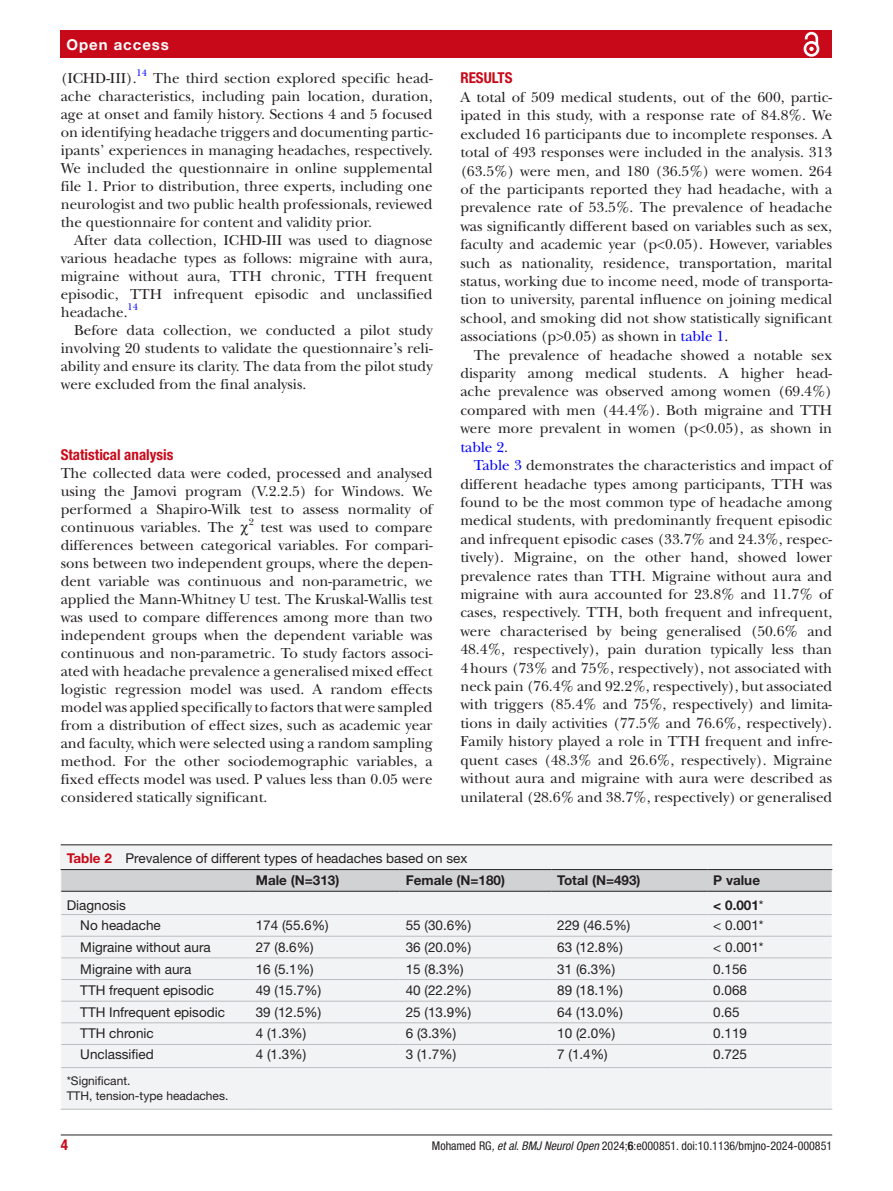
<style>
.page{position:relative;width:893px;height:1191px;background:#fff}
.page>*{position:absolute;margin:0;border:0;box-sizing:border-box;transform-origin:0 0}
.t1{font:15px/18.5px "New Baskerville";color:#231f20;text-align:justify}
.t2{font:700 condensed 15px "Helvetica Neue LT Std";color:#c80919}
.t3{font:700 15px "Helvetica Neue LT Std";letter-spacing:.065em;color:#fff}
.t4{font:13.5px/22px "Helvetica Neue LT Std";color:#231f20}
.t5{font:700 13.5px "Helvetica Neue LT Std";color:#231f20}
.t6{font:condensed 12px "Helvetica Neue LT Std";color:#231f20}
.t7{font:12px/15px "Helvetica Neue LT Std";color:#231f20}
.t8{font:9.9px "New Baskerville";color:#00f}
.s1{color:#00f}
.s2{font-weight:700;color:#c80919}
.s3{font-weight:700}
.s4{font-weight:400}
.s5{font-style:italic}
</style>
<div class="page">
<hr style="left:61px;top:1134px;width:771px;height:1px;background:#231f20">
<div style="left:61px;top:31px;width:771px;height:27px;background:#c80919"></div>
<svg style="left:803px;top:31px;width:17px;height:26px"></svg>
<div style="left:61px;top:845px;width:771px;height:264px;background:#f2f3f4"></div>
<hr style="left:61px;top:844px;width:771px;height:1px;background:#231f20">
<hr style="left:250px;top:1067px;width:150px;height:1px;background:#bcbdc0">
<hr style="left:400px;top:1067px;width:151px;height:1px;background:#bcbdc0">
<hr style="left:551px;top:1067px;width:156px;height:1px;background:#bcbdc0">
<hr style="left:707px;top:1067px;width:125px;height:1px;background:#bcbdc0">
<hr style="left:61px;top:1067px;width:189px;height:1px;background:#bcbdc0">
<hr style="left:61px;top:1109px;width:189px;height:1px;background:#bcbdc0">
<hr style="left:250px;top:1109px;width:150px;height:1px;background:#bcbdc0">
<hr style="left:400px;top:1109px;width:151px;height:1px;background:#bcbdc0">
<hr style="left:551px;top:1109px;width:156px;height:1px;background:#bcbdc0">
<hr style="left:707px;top:1109px;width:125px;height:1px;background:#bcbdc0">
<svg style="left:60px;top:869px;width:773px;height:176px"></svg>
<p class="t3" style="left:66px;top:35px;width:104px">Open access</p>
<p class="t1" style="left:61px;top:69px;width:77px">(ICHD-III).</p>
<p class="t8" style="left:137px;top:67px;width:12px">14</p>
<p class="t1" style="left:61px;top:69px;width:373px;line-height:18px;text-indent:92px">The third section explored specific head&shy;ache characteristics, including pain location, duration, age at onset and family history. Sections 4 and 5 focused on identifying headache triggers and documenting partic&shy;ipants’ experiences in managing headaches, respectively.<br>We included the questionnaire in online supplemental file 1. Prior to distribution, three experts, including one neurologist and two public health professionals, reviewed the questionnaire for content and validity prior.</p>
<p class="t1" style="left:61px;top:231px;width:373px;line-height:18px;text-indent:14px">After data collection, ICHD-III was used to diagnose various headache types as follows: migraine with aura, migraine without aura, TTH chronic, TTH frequent episodic, TTH infrequent episodic and unclassified headache.</p>
<p class="t8" style="left:128px;top:301px;width:12px">14</p>
<p class="t1" style="left:61px;top:321px;width:373px;line-height:18px;text-indent:14px">Before data collection, we conducted a pilot study involving 20 students to validate the questionnaire’s reli&shy;ability and ensure its clarity. The data from the pilot study were excluded from the final analysis.</p>
<p class="t2" style="left:61px;top:445px;width:114px">Statistical analysis</p>
<p class="t1" style="left:61px;top:464px;width:373px;line-height:18px">The collected data were coded, processed and analysed using the Jamovi program (V.2.2.5) for Windows. We performed a Shapiro-Wilk test to assess normality of continuous variables. The <sup>2</sup> test was used to compare differences between categorical variables. For compari&shy;sons between two independent groups, where the depen&shy;dent variable was continuous and non-parametric, we applied the Mann-Whitney U test. The Kruskal-Wallis test was used to compare differences among more than two independent groups when the dependent variable was continuous and non-parametric. To study factors associ&shy;ated with headache prevalence a generalised mixed effect logistic regression model was used. A random effects model was applied specifically to factors that were sampled from a distribution of effect sizes, such as academic year and faculty, which were selected using a random sampling method. For the other sociodemographic variables, a fixed effects model was used. P values less than 0.05 were considered statically significant.</p>
<p class="t2" style="left:460px;top:69px;width:54px">RESULTS</p>
<p class="t1" style="left:460px;top:88px;width:373px">A total of 509 medical students, out of the 600, partic&shy;ipated in this study, with a response rate of 84.8%. We excluded 16 participants due to incomplete responses. A total of 493 responses were included in the analysis. 313 (63.5%) were men, and 180 (36.5%) were women. 264 of the participants reported they had headache, with a prevalence rate of 53.5%. The prevalence of headache was significantly different based on variables such as sex, faculty and academic year (p&lt;0.05). However, variables such as nationality, residence, transportation, marital status, working due to income need, mode of transporta&shy;tion to university, parental influence on joining medical school, and smoking did not show statistically significant associations (p&gt;0.05) as shown in <span class="s1">table 1</span>.</p>
<p class="t1" style="left:460px;top:346px;width:373px;text-indent:14px">The prevalence of headache showed a notable sex disparity among medical students. A higher head&shy;ache prevalence was observed among women (69.4%) compared with men (44.4%). Both migraine and TTH were more prevalent in women (p&lt;0.05), as shown in <span class="s1">table 2</span>.</p>
<p class="t1" style="left:460px;top:456px;width:373px;text-indent:14px"><span class="s1">Table 3</span> demonstrates the characteristics and impact of different headache types among participants, TTH was found to be the most common type of headache among medical students, with predominantly frequent episodic and infrequent episodic cases (33.7% and 24.3%, respec&shy;tively). Migraine, on the other hand, showed lower prevalence rates than TTH. Migraine without aura and migraine with aura accounted for 23.8% and 11.7% of cases, respectively. TTH, both frequent and infrequent, were characterised by being generalised (50.6% and 48.4%, respectively), pain duration typically less than 4hours (73% and 75%, respectively), not associated with neck pain (76.4% and 92.2%, respectively), but associated with triggers (85.4% and 75%, respectively) and limita&shy;tions in daily activities (77.5% and 76.6%, respectively).<br>Family history played a role in TTH frequent and infre&shy;quent cases (48.3% and 26.6%, respectively). Migraine without aura and migraine with aura were described as unilateral (28.6% and 38.7%, respectively) or generalised</p>
<p class="t4" style="left:256px;top:847px;width:213px;text-indent:-189px"><span class="s2">Table 2</span> Prevalence of different types of headaches based on sex<br><span class="s3">Male (N=313)</span></p>
<p class="t5" style="left:406px;top:872px;width:101px">Female (N=180)</p>
<p class="t5" style="left:557px;top:872px;width:85px">Total (N=493)</p>
<p class="t5" style="left:713px;top:872px;width:48px">P value</p>
<p class="t4" style="left:67px;top:894px;width:61px">Diagnosis</p>
<p class="t5" style="left:713px;top:897px;width:52px">&lt; 0.001<span class="s4">*</span></p>
<p class="t4" style="left:80px;top:914px;width:82px">No headache</p>
<p class="t4" style="left:256px;top:914px;width:75px">174 (55.6%)</p>
<p class="t4" style="left:406px;top:914px;width:67px">55 (30.6%)</p>
<p class="t4" style="left:557px;top:914px;width:75px">229 (46.5%)</p>
<p class="t4" style="left:713px;top:914px;width:52px">&lt; 0.001*</p>
<p class="t4" style="left:80px;top:936px;width:132px">Migraine without aura</p>
<p class="t4" style="left:256px;top:936px;width:60px">27 (8.6%)</p>
<p class="t4" style="left:406px;top:936px;width:67px">36 (20.0%)</p>
<p class="t4" style="left:557px;top:936px;width:67px">63 (12.8%)</p>
<p class="t4" style="left:713px;top:936px;width:52px">&lt; 0.001*</p>
<p class="t4" style="left:80px;top:957px;width:112px">Migraine with aura</p>
<p class="t4" style="left:256px;top:957px;width:60px">16 (5.1%)</p>
<p class="t4" style="left:406px;top:957px;width:60px">15 (8.3%)</p>
<p class="t4" style="left:557px;top:957px;width:60px">31 (6.3%)</p>
<p class="t4" style="left:713px;top:957px;width:35px">0.156</p>
<p class="t4" style="left:80px;top:979px;width:135px">TTH frequent episodic</p>
<p class="t4" style="left:256px;top:979px;width:67px">49 (15.7%)</p>
<p class="t4" style="left:406px;top:979px;width:67px">40 (22.2%)</p>
<p class="t4" style="left:557px;top:979px;width:67px">89 (18.1%)</p>
<p class="t4" style="left:713px;top:979px;width:35px">0.068</p>
<p class="t4" style="left:80px;top:1000px;width:146px">TTH Infrequent episodic</p>
<p class="t4" style="left:256px;top:1000px;width:67px">39 (12.5%)</p>
<p class="t4" style="left:406px;top:1000px;width:67px">25 (13.9%)</p>
<p class="t4" style="left:557px;top:1000px;width:67px">64 (13.0%)</p>
<p class="t4" style="left:713px;top:1000px;width:28px">0.65</p>
<p class="t4" style="left:80px;top:1022px;width:75px">TTH chronic</p>
<p class="t4" style="left:256px;top:1022px;width:52px">4 (1.3%)</p>
<p class="t4" style="left:406px;top:1022px;width:52px">6 (3.3%)</p>
<p class="t4" style="left:557px;top:1022px;width:60px">10 (2.0%)</p>
<p class="t4" style="left:713px;top:1022px;width:35px">0.119</p>
<p class="t4" style="left:80px;top:1042px;width:75px">Unclassified</p>
<p class="t4" style="left:256px;top:1042px;width:52px">4 (1.3%)</p>
<p class="t4" style="left:406px;top:1042px;width:52px">3 (1.7%)</p>
<p class="t4" style="left:557px;top:1042px;width:52px">7 (1.4%)</p>
<p class="t4" style="left:713px;top:1042px;width:35px">0.725</p>
<p class="t7" style="left:67px;top:1073px;width:163px">*Significant.<br>TTH, tension-type headaches.</p>
<p class="t2" style="left:61px;top:1135px;width:9px">4</p>
<p class="t6" style="left:432px;top:1138px;width:402px">Mohamed RG<span class="s5">, et al</span>. <span class="s5">BMJ Neurol Open</span> 2024;<span class="s3">6</span>:e000851. doi:10.1136/bmjno-2024-000851</p>
</div>
